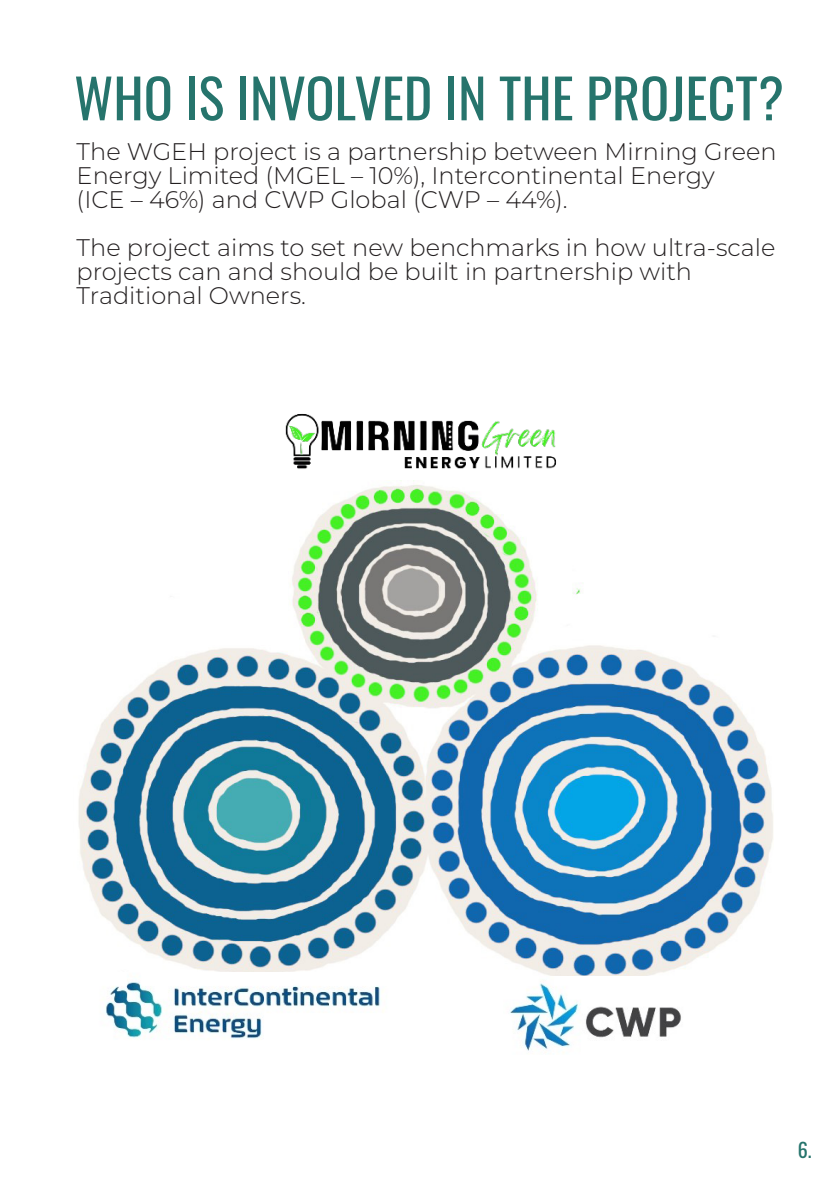
<style>
.page{position:relative;width:840px;height:1191px;background:#fff}
.page>*{position:absolute;margin:0;border:0;box-sizing:border-box;transform-origin:0 0}
.t1{font:54px "Oswald";color:#26746c}
.t2{font:300 24px/24px "Montserrat";color:#231f20}
.t3{font:20px "Oswald";color:#26746c}
</style>
<div class="page">
<img style="left:78px;top:484px;width:695px;height:492px">
<img style="left:285px;top:413px;width:272px;height:68px">
<img style="left:510px;top:983px;width:171px;height:70px">
<img style="left:97px;top:972px;width:292px;height:67px">
<p class="t1" style="left:74px;top:50px;width:711px">WHO IS INVOLVED IN THE PROJECT?</p>
<p class="t2" style="left:77px;top:139px;width:701px">The WGEH project is a partnership between Mirning Green</p>
<p class="t2" style="left:77px;top:163px;width:639px">Energy Limited (MGEL – 10%), Intercontinental Energy</p>
<p class="t2" style="left:77px;top:187px;width:492px">(ICE – 46%) and CWP Global (CWP – 44%).</p>
<p class="t2" style="left:77px;top:235px;width:700px">The project aims to set new benchmarks in how ultra-scale projects can and should be built in partnership with</p>
<p class="t2" style="left:77px;top:283px;width:231px">Traditional Owners.</p>
<p class="t3" style="left:797px;top:1131px;width:15px">6.</p>
</div>
